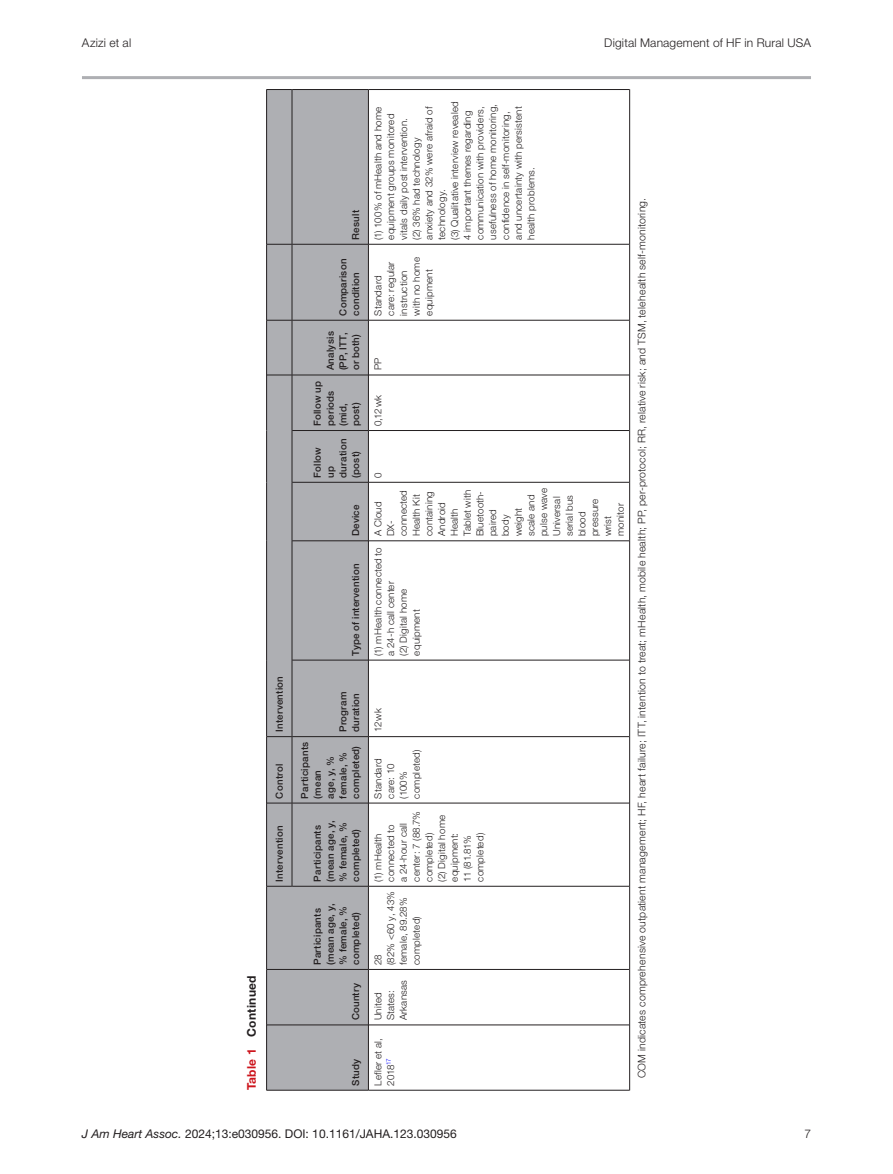
<style>
.page{position:relative;width:893px;height:1174px;background:#fff}
.page>*{position:absolute;margin:0;border:0;box-sizing:border-box;transform-origin:0 0}
.t1{font:12px "Helvetica Neue LT Std";color:#231f20}
.t2{font:300 12px "Helvetica Neue LT Std";letter-spacing:.015em;color:#231f20}
.t3{font:700 12px "Helvetica Neue LT Std";letter-spacing:.025em;color:#231f20}
.t4{font:300 10.5px "Helvetica Neue LT Std";letter-spacing:.02em;color:#231f20}
.t5{font:300 9.75px/12.8px "Helvetica Neue LT Std";letter-spacing:.02em;color:#231f20}
.t6{font:500 9.75px/12.8px "Helvetica Neue LT Std";letter-spacing:.02em;color:#231f20}
.s1{color:#cd151d}
.s2{font-style:italic}
</style>
<div class="page">
<div style="left:267px;top:90px;width:101px;height:1000px;background:#aeafb3"></div>
<hr style="left:266px;top:1025px;width:1px;height:65px;background:#231f20">
<svg style="left:267px;top:1090px;width:25px;height:1px"></svg>
<hr style="left:292px;top:1090px;width:76px;height:1px;background:#231f20">
<hr style="left:368px;top:1025px;width:1px;height:65px;background:#231f20">
<hr style="left:266px;top:969px;width:1px;height:56px;background:#231f20">
<svg style="left:267px;top:1024px;width:25px;height:1px"></svg>
<hr style="left:292px;top:1024px;width:76px;height:1px;background:#231f20">
<hr style="left:368px;top:969px;width:1px;height:56px;background:#231f20">
<hr style="left:266px;top:886px;width:1px;height:83px;background:#231f20">
<svg style="left:267px;top:969px;width:25px;height:1px"></svg>
<hr style="left:292px;top:969px;width:76px;height:1px;background:#231f20">
<hr style="left:368px;top:886px;width:1px;height:83px;background:#231f20">
<hr style="left:266px;top:803px;width:1px;height:83px;background:#231f20">
<svg style="left:267px;top:886px;width:25px;height:1px"></svg>
<hr style="left:266px;top:736px;width:1px;height:67px;background:#231f20">
<svg style="left:267px;top:803px;width:25px;height:1px"></svg>
<hr style="left:266px;top:660px;width:1px;height:76px;background:#231f20">
<svg style="left:267px;top:736px;width:25px;height:1px"></svg>
<hr style="left:266px;top:541px;width:1px;height:119px;background:#231f20">
<hr style="left:266px;top:482px;width:1px;height:59px;background:#231f20">
<hr style="left:266px;top:430px;width:1px;height:52px;background:#231f20">
<hr style="left:266px;top:375px;width:1px;height:55px;background:#231f20">
<hr style="left:266px;top:320px;width:1px;height:55px;background:#231f20">
<svg style="left:267px;top:375px;width:25px;height:1px"></svg>
<hr style="left:266px;top:244px;width:1px;height:76px;background:#231f20">
<svg style="left:267px;top:320px;width:25px;height:1px"></svg>
<hr style="left:266px;top:89px;width:1px;height:155px;background:#231f20">
<svg style="left:267px;top:244px;width:25px;height:1px"></svg>
<svg style="left:267px;top:89px;width:25px;height:1px"></svg>
<hr style="left:292px;top:803px;width:1px;height:83px;background:#231f20">
<hr style="left:292px;top:886px;width:76px;height:1px;background:#231f20">
<hr style="left:368px;top:803px;width:1px;height:83px;background:#231f20">
<hr style="left:292px;top:736px;width:1px;height:67px;background:#231f20">
<hr style="left:292px;top:803px;width:76px;height:1px;background:#231f20">
<hr style="left:368px;top:736px;width:1px;height:67px;background:#231f20">
<hr style="left:292px;top:660px;width:1px;height:76px;background:#231f20">
<hr style="left:292px;top:736px;width:76px;height:1px;background:#231f20">
<hr style="left:368px;top:660px;width:1px;height:76px;background:#231f20">
<hr style="left:292px;top:541px;width:1px;height:119px;background:#231f20">
<hr style="left:292px;top:660px;width:76px;height:1px;background:#231f20">
<hr style="left:368px;top:541px;width:1px;height:119px;background:#231f20">
<hr style="left:292px;top:482px;width:1px;height:59px;background:#231f20">
<hr style="left:292px;top:540px;width:76px;height:1px;background:#231f20">
<hr style="left:368px;top:482px;width:1px;height:59px;background:#231f20">
<hr style="left:292px;top:430px;width:1px;height:52px;background:#231f20">
<hr style="left:292px;top:482px;width:76px;height:1px;background:#231f20">
<hr style="left:368px;top:430px;width:1px;height:52px;background:#231f20">
<hr style="left:292px;top:375px;width:1px;height:55px;background:#231f20">
<hr style="left:292px;top:430px;width:76px;height:1px;background:#231f20">
<hr style="left:368px;top:375px;width:1px;height:55px;background:#231f20">
<hr style="left:292px;top:320px;width:1px;height:55px;background:#231f20">
<hr style="left:292px;top:375px;width:76px;height:1px;background:#231f20">
<hr style="left:368px;top:320px;width:1px;height:55px;background:#231f20">
<hr style="left:292px;top:244px;width:1px;height:76px;background:#231f20">
<hr style="left:292px;top:320px;width:76px;height:1px;background:#231f20">
<hr style="left:368px;top:244px;width:1px;height:76px;background:#231f20">
<hr style="left:292px;top:89px;width:1px;height:155px;background:#231f20">
<hr style="left:292px;top:244px;width:76px;height:1px;background:#231f20">
<hr style="left:292px;top:89px;width:76px;height:1px;background:#231f20">
<hr style="left:368px;top:89px;width:1px;height:155px;background:#231f20">
<hr style="left:369px;top:1090px;width:260px;height:1px;background:#231f20">
<hr style="left:629px;top:1025px;width:1px;height:65px;background:#231f20">
<hr style="left:369px;top:1024px;width:260px;height:1px;background:#231f20">
<hr style="left:629px;top:969px;width:1px;height:56px;background:#231f20">
<hr style="left:369px;top:969px;width:260px;height:1px;background:#231f20">
<hr style="left:629px;top:886px;width:1px;height:83px;background:#231f20">
<hr style="left:369px;top:886px;width:260px;height:1px;background:#231f20">
<hr style="left:629px;top:803px;width:1px;height:83px;background:#231f20">
<hr style="left:369px;top:803px;width:260px;height:1px;background:#231f20">
<hr style="left:629px;top:736px;width:1px;height:67px;background:#231f20">
<hr style="left:369px;top:736px;width:260px;height:1px;background:#231f20">
<hr style="left:629px;top:660px;width:1px;height:76px;background:#231f20">
<hr style="left:369px;top:660px;width:260px;height:1px;background:#231f20">
<hr style="left:629px;top:541px;width:1px;height:119px;background:#231f20">
<hr style="left:369px;top:540px;width:260px;height:1px;background:#231f20">
<hr style="left:629px;top:482px;width:1px;height:59px;background:#231f20">
<hr style="left:369px;top:482px;width:260px;height:1px;background:#231f20">
<hr style="left:629px;top:430px;width:1px;height:52px;background:#231f20">
<hr style="left:369px;top:430px;width:260px;height:1px;background:#231f20">
<hr style="left:629px;top:375px;width:1px;height:55px;background:#231f20">
<hr style="left:369px;top:375px;width:260px;height:1px;background:#231f20">
<hr style="left:629px;top:320px;width:1px;height:55px;background:#231f20">
<hr style="left:369px;top:320px;width:260px;height:1px;background:#231f20">
<hr style="left:629px;top:244px;width:1px;height:76px;background:#231f20">
<hr style="left:369px;top:244px;width:260px;height:1px;background:#231f20">
<hr style="left:369px;top:89px;width:260px;height:1px;background:#231f20">
<hr style="left:629px;top:89px;width:1px;height:155px;background:#231f20">
<hr style="left:82px;top:76px;width:729px;height:3px;background:#aeafb3">
<p class="t2" style="left:82px;top:35px;width:51px">Azizi et al</p>
<p class="t2" style="left:604px;top:35px;width:208px">Digital Management of HF in Rural USA</p>
<p class="t3" style="left:244px;top:1090px;width:117px;rotate:-90deg"><span class="s1">Table 1</span> Continued</p>
<p class="t6" style="left:273px;top:732px;width:57px;rotate:-90deg">Intervention</p>
<p class="t6" style="left:273px;top:798px;width:36px;rotate:-90deg">Control</p>
<p class="t6" style="left:273px;top:881px;width:57px;rotate:-90deg">Intervention</p>
<p class="t6" style="left:349px;top:240px;width:31px;rotate:-90deg">Result</p>
<p class="t6" style="left:337px;top:316px;width:59px;rotate:-90deg">Comparison condition</p>
<p class="t6" style="left:324px;top:370px;width:41px;rotate:-90deg">Analysis (PP, ITT, or both)</p>
<p class="t6" style="left:311px;top:426px;width:46px;rotate:-90deg">Follow up periods (mid, post)</p>
<p class="t6" style="left:311px;top:478px;width:40px;rotate:-90deg">Follow up duration (post)</p>
<p class="t6" style="left:349px;top:536px;width:33px;rotate:-90deg">Device</p>
<p class="t6" style="left:349px;top:655px;width:94px;rotate:-90deg">Type of intervention</p>
<p class="t5" style="left:371px;top:240px;width:140px;rotate:-90deg">(1) 100% of mHealth and home equipment groups monitored vitals daily post intervention.<br>(2) 36% had technology<br>anxiety and 32% were afraid of technology.<br>(3) Qualitative interview revealed<br>4 important themes regarding communication with providers, usefulness of home monitoring, confidence in self-monitoring, and uncertainty with persistent health problems.</p>
<p class="t5" style="left:371px;top:316px;width:60px;rotate:-90deg">Standard care: regular instruction with no home equipment</p>
<p class="t5" style="left:371px;top:370px;width:14px;rotate:-90deg">PP</p>
<p class="t5" style="left:371px;top:426px;width:33px;rotate:-90deg">0,12wk</p>
<p class="t5" style="left:371px;top:478px;width:7px;rotate:-90deg">0</p>
<p class="t5" style="left:371px;top:536px;width:49px;rotate:-90deg">A Cloud<br>DX&shy;connected<br>Health Kit containing<br>Android<br>Health<br>Tablet with<br>Bluetooth&shy;paired body weight scale and pulse wave<br>Universal serial bus blood pressure wrist monitor</p>
<p class="t5" style="left:371px;top:655px;width:110px;rotate:-90deg">(1) mHealth connected to a 24-h call center<br>(2) Digital home equipment</p>
<p class="t6" style="left:337px;top:732px;width:42px;rotate:-90deg">Program duration</p>
<p class="t6" style="left:298px;top:798px;width:58px;rotate:-90deg">Participants (mean<br>age, y, % female, % completed)</p>
<p class="t6" style="left:311px;top:881px;width:63px;rotate:-90deg">Participants (mean age, y, % female, % completed)</p>
<p class="t6" style="left:311px;top:965px;width:63px;rotate:-90deg">Participants (mean age, y, % female, % completed)</p>
<p class="t6" style="left:349px;top:1020px;width:39px;rotate:-90deg">Country</p>
<p class="t6" style="left:349px;top:1085px;width:29px;rotate:-90deg">Study</p>
<p class="t5" style="left:371px;top:732px;width:25px;rotate:-90deg">12wk</p>
<p class="t5" style="left:371px;top:798px;width:50px;rotate:-90deg">Standard care: 10 (100% completed)</p>
<p class="t5" style="left:371px;top:881px;width:72px;rotate:-90deg">(1) mHealth connected to<br>a 24-hour call center: 7 (88.7% completed)<br>(2) Digital home equipment:<br>11 (81.81% completed)</p>
<p class="t5" style="left:371px;top:965px;width:75px;rotate:-90deg">28<br>(82% &lt;60 y, 43% female, 89.28% completed)</p>
<p class="t5" style="left:371px;top:1020px;width:42px;rotate:-90deg">United<br>States:<br>Arkansas</p>
<p class="t5" style="left:371px;top:1085px;width:49px;rotate:-90deg">Lefler et al,<br>2018<sup>17</sup></p>
<p class="t4" style="left:635px;top:1078px;width:882px;rotate:-90deg">COM indicates comprehensive outpatient management; HF, heart failure; ITT, intention to treat; mHealth, mobile health; PP, per-protocol; RR, relative risk; and TSM, telehealth self-monitoring.</p>
<p class="t1" style="left:82px;top:1126px;width:376px"><span class="s2">J Am Heart Assoc.</span> 2024;13:e030956. DOI: 10.1161/JAHA.123.030956</p>
<p class="t2" style="left:804px;top:1126px;width:8px">7</p>
</div>
